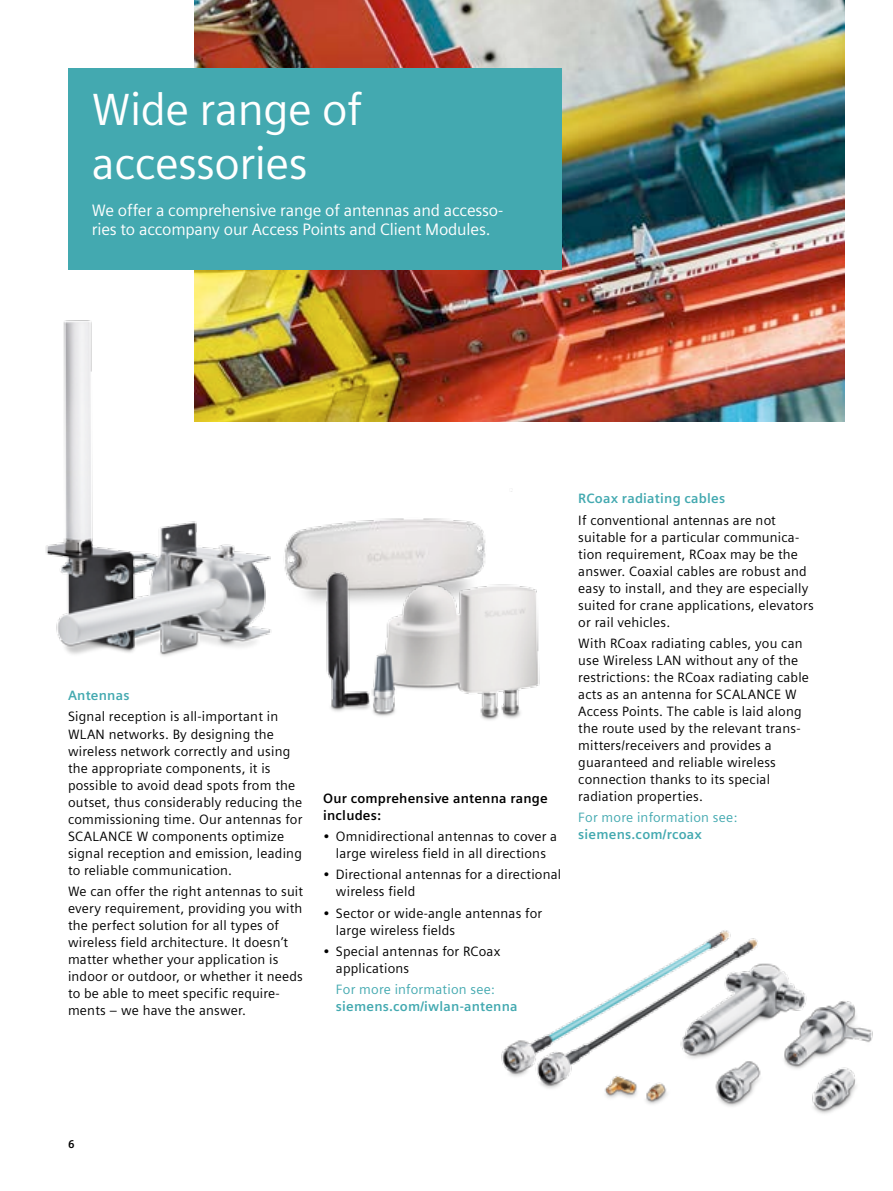
<style>
.page{position:relative;width:893px;height:1191px;background:#fff}
.page>*{position:absolute;margin:0;border:0;box-sizing:border-box;transform-origin:0 0}
.t1{font:45px/54px "Siemens Sans Global";letter-spacing:-.01em;color:#fff}
.t2{font:16.5px/19.2px "Siemens Sans Global";letter-spacing:-.01em;color:#fff}
.t3{font:13.5px/17px "Siemens Sans Global";letter-spacing:.015em;color:#000}
.t4{font:700 13.5px "Siemens Sans Global";letter-spacing:.015em;color:#43a9b0}
.t5{font:13.5px "Siemens Sans Global";letter-spacing:.015em;color:#43a9b0}
.t6{font:700 13.5px/17px "Siemens Sans Global";letter-spacing:.015em;color:#000}
.t7{font:700 11.25px "Siemens Sans Global";color:#000}
</style>
<div class="page">
<img style="left:194px;top:0;width:650px;height:421px">
<img style="left:45px;top:270px;width:316px;height:386px">
<img style="left:279px;top:283px;width:262px;height:437px">
<img style="left:501px;top:930px;width:372px;height:184px">
<div style="left:68px;top:68px;width:493px;height:201px;background:#43a9b0"></div>
<h1 class="t1" style="left:92px;top:84px;width:272px">Wide range of accessories</h1>
<p class="t2" style="left:92px;top:201px;width:413px">We offer a comprehensive range of antennas and accesso&shy;ries to accompany our Access Points and Client Modules.</p>
<p class="t4" style="left:68px;top:687px;width:63px">Antennas</p>
<p class="t3" style="left:68px;top:709px;width:236px">Signal reception is all-important in WLAN networks. By designing the wireless network correctly and using the appropriate components, it is possible to avoid dead spots from the outset, thus considerably reducing the commissioning time. Our antennas for SCALANCE W components optimize signal reception and emission, leading to reliable communication.</p>
<p class="t3" style="left:68px;top:883px;width:237px">We can offer the right antennas to suit every requirement, providing you with the perfect solution for all types of wireless field architecture. It doesn’t matter whether your application is indoor or outdoor, or whether it needs to be able to meet specific require&shy;ments – we have the answer.</p>
<p class="t6" style="left:323px;top:789px;width:226px">Our comprehensive antenna range includes:</p>
<p class="t3" style="left:323px;top:828px;width:236px;text-align:center">• Omnidirectional antennas to cover a large wireless field in all directions</p>
<p class="t3" style="left:336px;top:867px;width:227px;text-indent:-13px">• Directional antennas for a directional wireless field</p>
<p class="t3" style="left:336px;top:905px;width:208px;text-indent:-13px">• Sector or wide-angle antennas for large wireless fields</p>
<p class="t3" style="left:336px;top:943px;width:166px;text-indent:-13px">• Special antennas for RCoax applications</p>
<p class="t5" style="left:336px;top:979px;width:160px">For more information see:</p>
<p class="t4" style="left:336px;top:998px;width:183px">siemens.com/iwlan-antenna</p>
<p class="t4" style="left:578px;top:491px;width:148px">RCoax radiating cables</p>
<p class="t3" style="left:578px;top:512px;width:237px">If conventional antennas are not suitable for a particular communica&shy;tion requirement, RCoax may be the answer. Coaxial cables are robust and easy to install, and they are especially suited for crane applications, elevators or rail vehicles.</p>
<p class="t3" style="left:578px;top:635px;width:232px">With RCoax radiating cables, you can use Wireless LAN without any of the restrictions: the RCoax radiating cable acts as an antenna for SCALANCE W Access Points. The cable is laid along the route used by the relevant trans&shy;mitters/receivers and provides a guaranteed and reliable wireless connection thanks to its special radiation properties.</p>
<p class="t5" style="left:578px;top:808px;width:160px">For more information see:</p>
<p class="t4" style="left:578px;top:827px;width:125px">siemens.com/rcoax</p>
<p class="t7" style="left:68px;top:1137px;width:8px">6</p>
</div>
